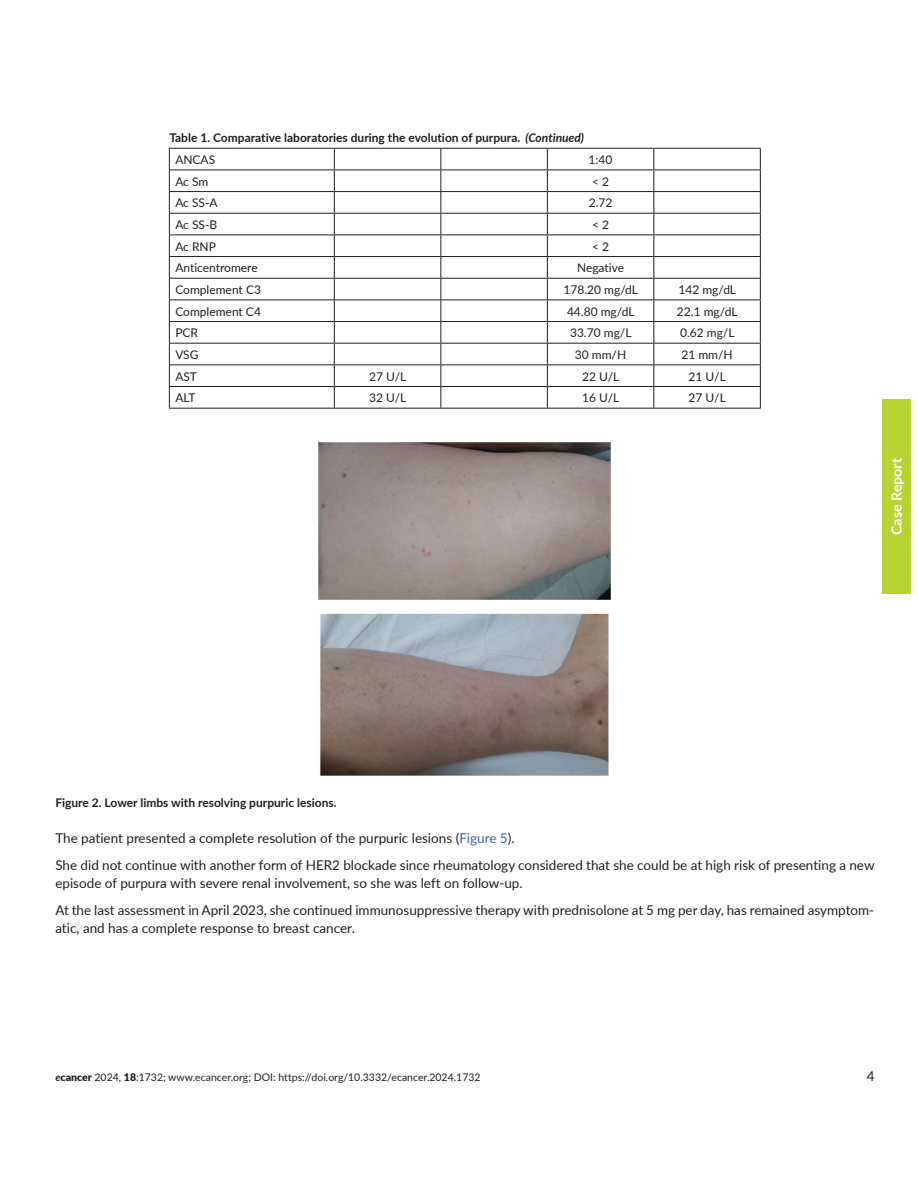
<style>
.page{position:relative;width:918px;height:1188px;background:#fff}
.page>*{position:absolute;margin:0;border:0;box-sizing:border-box;transform-origin:0 0}
.t1{font:700 14.25px "Lato";color:#fff}
.t2{font:13.5px/27px "Lato";color:#231f20}
.t3{font:12px "Lato";color:#231f20}
.t4{font:700 12px/21.6px "Lato";color:#231f20}
.t5{font:10.5px "Lato";color:#231f20}
.s1{font-style:italic}
.s2{font-weight:400}
.s3{color:#3862ae}
.s4{font-weight:700;font-style:italic}
.s5{font-weight:900}
</style>
<div class="page">
<div style="left:882px;top:399px;width:29px;height:195px;background:#b8d432"></div>
<hr style="left:169px;top:148px;width:165px;height:1px;background:#231f20">
<hr style="left:334px;top:148px;width:107px;height:1px;background:#231f20">
<hr style="left:441px;top:148px;width:106px;height:1px;background:#231f20">
<hr style="left:547px;top:148px;width:107px;height:1px;background:#231f20">
<hr style="left:654px;top:148px;width:107px;height:1px;background:#231f20">
<hr style="left:169px;top:170px;width:165px;height:1px;background:#231f20">
<hr style="left:334px;top:170px;width:107px;height:1px;background:#231f20">
<hr style="left:441px;top:170px;width:106px;height:1px;background:#231f20">
<hr style="left:547px;top:170px;width:107px;height:1px;background:#231f20">
<hr style="left:654px;top:170px;width:107px;height:1px;background:#231f20">
<hr style="left:169px;top:191px;width:165px;height:1px;background:#231f20">
<hr style="left:334px;top:191px;width:107px;height:1px;background:#231f20">
<hr style="left:441px;top:191px;width:106px;height:1px;background:#231f20">
<hr style="left:547px;top:191px;width:107px;height:1px;background:#231f20">
<hr style="left:654px;top:191px;width:107px;height:1px;background:#231f20">
<hr style="left:169px;top:213px;width:165px;height:1px;background:#231f20">
<hr style="left:334px;top:213px;width:107px;height:1px;background:#231f20">
<hr style="left:441px;top:213px;width:106px;height:1px;background:#231f20">
<hr style="left:547px;top:213px;width:107px;height:1px;background:#231f20">
<hr style="left:654px;top:213px;width:107px;height:1px;background:#231f20">
<hr style="left:169px;top:235px;width:165px;height:1px;background:#231f20">
<hr style="left:334px;top:235px;width:107px;height:1px;background:#231f20">
<hr style="left:441px;top:235px;width:106px;height:1px;background:#231f20">
<hr style="left:547px;top:235px;width:107px;height:1px;background:#231f20">
<hr style="left:654px;top:235px;width:107px;height:1px;background:#231f20">
<hr style="left:169px;top:256px;width:165px;height:1px;background:#231f20">
<hr style="left:334px;top:256px;width:107px;height:1px;background:#231f20">
<hr style="left:441px;top:256px;width:106px;height:1px;background:#231f20">
<hr style="left:547px;top:256px;width:107px;height:1px;background:#231f20">
<hr style="left:654px;top:256px;width:107px;height:1px;background:#231f20">
<hr style="left:169px;top:278px;width:165px;height:1px;background:#231f20">
<hr style="left:334px;top:278px;width:107px;height:1px;background:#231f20">
<hr style="left:441px;top:278px;width:106px;height:1px;background:#231f20">
<hr style="left:547px;top:278px;width:107px;height:1px;background:#231f20">
<hr style="left:654px;top:278px;width:107px;height:1px;background:#231f20">
<hr style="left:169px;top:299px;width:165px;height:1px;background:#231f20">
<hr style="left:334px;top:299px;width:107px;height:1px;background:#231f20">
<hr style="left:441px;top:299px;width:106px;height:1px;background:#231f20">
<hr style="left:547px;top:299px;width:107px;height:1px;background:#231f20">
<hr style="left:654px;top:299px;width:107px;height:1px;background:#231f20">
<hr style="left:169px;top:321px;width:165px;height:1px;background:#231f20">
<hr style="left:334px;top:321px;width:107px;height:1px;background:#231f20">
<hr style="left:441px;top:321px;width:106px;height:1px;background:#231f20">
<hr style="left:547px;top:321px;width:107px;height:1px;background:#231f20">
<hr style="left:654px;top:321px;width:107px;height:1px;background:#231f20">
<hr style="left:169px;top:343px;width:165px;height:1px;background:#231f20">
<hr style="left:334px;top:343px;width:107px;height:1px;background:#231f20">
<hr style="left:441px;top:343px;width:106px;height:1px;background:#231f20">
<hr style="left:547px;top:343px;width:107px;height:1px;background:#231f20">
<hr style="left:654px;top:343px;width:107px;height:1px;background:#231f20">
<hr style="left:169px;top:364px;width:165px;height:1px;background:#231f20">
<hr style="left:334px;top:364px;width:107px;height:1px;background:#231f20">
<hr style="left:441px;top:364px;width:106px;height:1px;background:#231f20">
<hr style="left:547px;top:364px;width:107px;height:1px;background:#231f20">
<hr style="left:654px;top:364px;width:107px;height:1px;background:#231f20">
<hr style="left:169px;top:386px;width:165px;height:1px;background:#231f20">
<svg style="left:169px;top:149px;width:1px;height:259px"></svg>
<hr style="left:334px;top:386px;width:107px;height:1px;background:#231f20">
<svg style="left:334px;top:149px;width:1px;height:259px"></svg>
<hr style="left:441px;top:386px;width:106px;height:1px;background:#231f20">
<svg style="left:440px;top:149px;width:1px;height:259px"></svg>
<hr style="left:547px;top:386px;width:107px;height:1px;background:#231f20">
<svg style="left:547px;top:149px;width:1px;height:259px"></svg>
<hr style="left:654px;top:386px;width:107px;height:1px;background:#231f20">
<svg style="left:653px;top:149px;width:1px;height:259px"></svg>
<svg style="left:760px;top:149px;width:1px;height:259px"></svg>
<hr style="left:169px;top:408px;width:165px;height:1px;background:#231f20">
<hr style="left:334px;top:408px;width:107px;height:1px;background:#231f20">
<hr style="left:441px;top:408px;width:106px;height:1px;background:#231f20">
<hr style="left:547px;top:408px;width:107px;height:1px;background:#231f20">
<hr style="left:654px;top:408px;width:107px;height:1px;background:#231f20">
<img style="left:319px;top:442px;width:292px;height:333px">
<p class="t4" style="left:175px;top:127px;width:410px;text-indent:-6px">Table 1. Comparative laboratories during the evolution of purpura. <span class="s1">(Continued)<br></span><span class="s2">ANCAS</span></p>
<p class="t3" style="left:589px;top:151px;width:25px">1:40</p>
<p class="t3" style="left:175px;top:173px;width:35px">Ac Sm</p>
<p class="t3" style="left:592px;top:173px;width:18px">&lt; 2</p>
<p class="t3" style="left:175px;top:194px;width:44px">Ac SS-A</p>
<p class="t3" style="left:589px;top:194px;width:25px">2.72</p>
<p class="t3" style="left:175px;top:216px;width:43px">Ac SS-B</p>
<p class="t3" style="left:592px;top:216px;width:18px">&lt; 2</p>
<p class="t3" style="left:175px;top:238px;width:42px">Ac RNP</p>
<p class="t3" style="left:592px;top:238px;width:18px">&lt; 2</p>
<p class="t3" style="left:175px;top:259px;width:84px">Anticentromere</p>
<p class="t3" style="left:577px;top:259px;width:48px">Negative</p>
<p class="t3" style="left:175px;top:281px;width:87px">Complement C3</p>
<p class="t3" style="left:564px;top:281px;width:76px">178.20 mg/dL</p>
<p class="t3" style="left:678px;top:281px;width:59px">142 mg/dL</p>
<p class="t3" style="left:175px;top:303px;width:87px">Complement C4</p>
<p class="t3" style="left:567px;top:303px;width:69px">44.80 mg/dL</p>
<p class="t3" style="left:677px;top:303px;width:62px">22.1 mg/dL</p>
<p class="t3" style="left:175px;top:324px;width:24px">PCR</p>
<p class="t3" style="left:570px;top:324px;width:63px">33.70 mg/L</p>
<p class="t3" style="left:680px;top:324px;width:56px">0.62 mg/L</p>
<p class="t3" style="left:175px;top:346px;width:25px">VSG</p>
<p class="t3" style="left:575px;top:346px;width:53px">30 mm/H</p>
<p class="t3" style="left:681px;top:346px;width:53px">21 mm/H</p>
<p class="t3" style="left:175px;top:368px;width:23px">AST</p>
<p class="t3" style="left:369px;top:368px;width:39px">27 U/L</p>
<p class="t3" style="left:582px;top:368px;width:39px">22 U/L</p>
<p class="t3" style="left:689px;top:368px;width:39px">21 U/L</p>
<p class="t3" style="left:175px;top:389px;width:22px">ALT</p>
<p class="t3" style="left:369px;top:389px;width:39px">32 U/L</p>
<p class="t3" style="left:582px;top:389px;width:39px">16 U/L</p>
<p class="t3" style="left:689px;top:389px;width:39px">27 U/L</p>
<p class="t1" style="left:886px;top:535px;width:79px;rotate:-90deg">Case Report</p>
<p class="t4" style="left:55px;top:792px;width:283px">Figure 2. Lower limbs with resolving purpuric lesions.</p>
<p class="t2" style="left:55px;top:824px;width:821px">The patient presented a complete resolution of the purpuric lesions (<span class="s3">Figure 5</span>).<br>She did not continue with another form of HER2 blockade since rheumatology considered that she could be at high risk of presenting a new</p>
<p class="t2" style="left:55px;top:869px;width:820px">episode of purpura with severe renal involvement, so she was left on follow-up.<br>At the last assessment in April 2023, she continued immunosuppressive therapy with prednisolone at 5 mg per day, has remained asymptom-</p>
<p class="t2" style="left:55px;top:914px;width:301px">atic, and has a complete response to breast cancer.</p>
<p class="t5" style="left:56px;top:1070px;width:427px"><span class="s4">e</span><span class="s5">cancer</span> 2024, <span class="s5">18</span>:1732; www.ecancer.org; DOI: https://doi.org/10.3332/ecancer.2024.1732</p>
<p class="t2" style="left:867px;top:1062px;width:9px">4</p>
</div>
